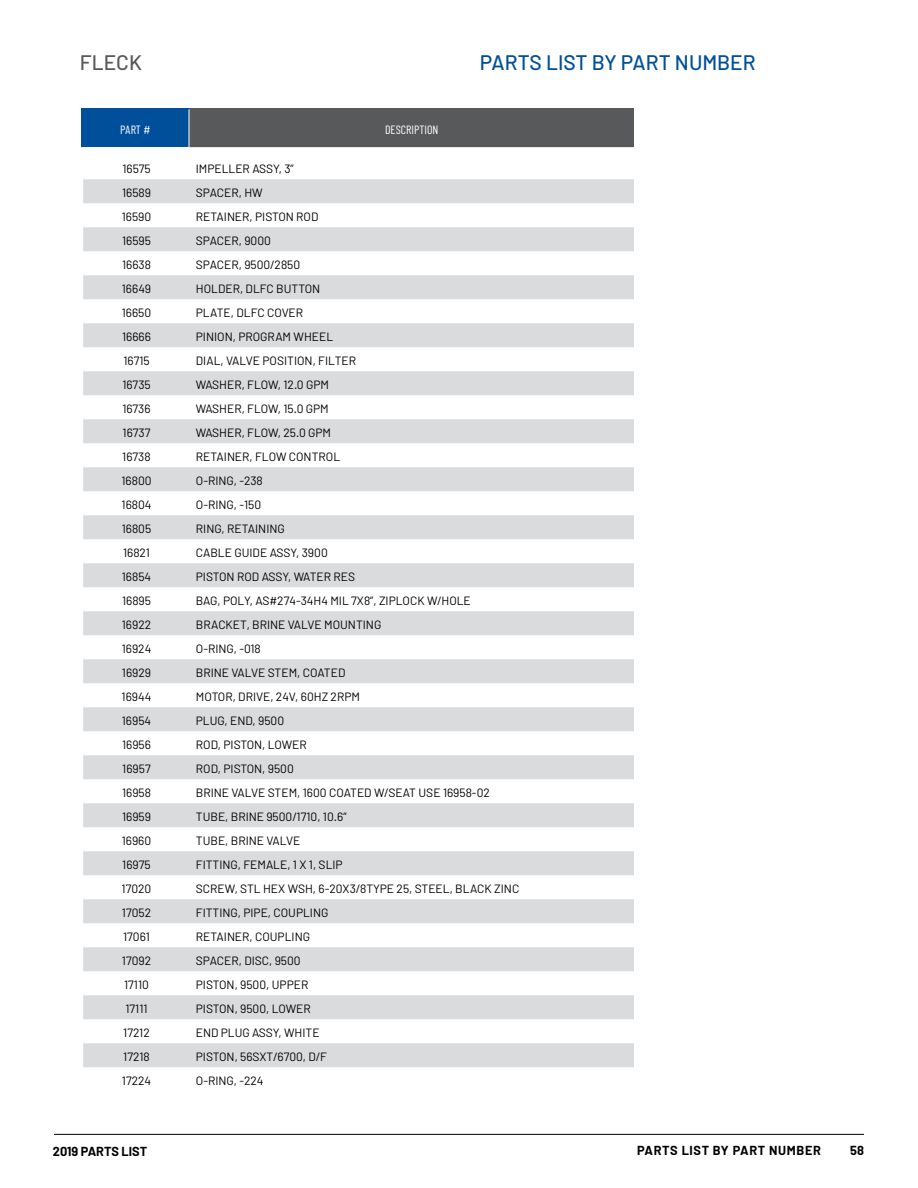
<style>
.page{position:relative;width:918px;height:1188px;background:#fff}
.page>*{position:absolute;margin:0;border:0;box-sizing:border-box;transform-origin:0 0}
.t1{font:500 21px "Barlow";color:#004f9a}
.t2{font:500 21px "Barlow";color:#58595b}
.t3{font:700 12.75px "Barlow";letter-spacing:.05em;color:#000}
.t4{font:700 12.75px "Barlow";color:#000}
.t5{font:12px "Barlow";color:#000}
.t6{font:12px "Barlow Condensed";color:#fff}
</style>
<div class="page">
<hr style="left:54px;top:1134px;width:810px;height:1px;background:#000">
<div style="left:82px;top:109px;width:107px;height:38px;background:#004f9a"></div>
<div style="left:190px;top:110px;width:444px;height:37px;background:#58595b"></div>
<hr style="left:81px;top:109px;width:1px;height:38px;background:#004f9a">
<hr style="left:81px;top:108px;width:108px;height:2px;background:#004f9a">
<hr style="left:189px;top:108px;width:445px;height:2px;background:#58595b">
<hr style="left:189px;top:109px;width:1px;height:38px;background:#fff">
<svg style="left:83px;top:179px;width:551px;height:888px"></svg>
<h1 class="t2" style="left:80px;top:49px;width:64px">FLECK</h1>
<h1 class="t1" style="left:480px;top:49px;width:277px">PARTS LIST BY PART NUMBER</h1>
<p class="t6" style="left:120px;top:122px;width:32px">PART #</p>
<p class="t6" style="left:385px;top:122px;width:55px">DESCRIPTION</p>
<p class="t5" style="left:122px;top:161px;width:30px">16575</p>
<p class="t5" style="left:196px;top:161px;width:99px">IMPELLER ASSY, 3”</p>
<p class="t5" style="left:122px;top:185px;width:30px">16589</p>
<p class="t5" style="left:196px;top:185px;width:68px">SPACER, HW</p>
<p class="t5" style="left:122px;top:209px;width:31px">16590</p>
<p class="t5" style="left:196px;top:209px;width:124px">RETAINER, PISTON ROD</p>
<p class="t5" style="left:122px;top:233px;width:30px">16595</p>
<p class="t5" style="left:196px;top:233px;width:77px">SPACER, 9000</p>
<p class="t5" style="left:122px;top:257px;width:30px">16638</p>
<p class="t5" style="left:196px;top:257px;width:106px">SPACER, 9500/2850</p>
<p class="t5" style="left:122px;top:281px;width:31px">16649</p>
<p class="t5" style="left:196px;top:281px;width:126px">HOLDER, DLFC BUTTON</p>
<p class="t5" style="left:122px;top:305px;width:31px">16650</p>
<p class="t5" style="left:196px;top:305px;width:109px">PLATE, DLFC COVER</p>
<p class="t5" style="left:122px;top:329px;width:30px">16666</p>
<p class="t5" style="left:196px;top:329px;width:139px">PINION, PROGRAM WHEEL</p>
<p class="t5" style="left:123px;top:353px;width:28px">16715</p>
<p class="t5" style="left:196px;top:353px;width:162px">DIAL, VALVE POSITION, FILTER</p>
<p class="t5" style="left:122px;top:377px;width:30px">16735</p>
<p class="t5" style="left:196px;top:377px;width:135px">WASHER, FLOW, 12.0 GPM</p>
<p class="t5" style="left:122px;top:401px;width:30px">16736</p>
<p class="t5" style="left:196px;top:401px;width:134px">WASHER, FLOW, 15.0 GPM</p>
<p class="t5" style="left:123px;top:425px;width:29px">16737</p>
<p class="t5" style="left:196px;top:425px;width:137px">WASHER, FLOW, 25.0 GPM</p>
<p class="t5" style="left:122px;top:449px;width:30px">16738</p>
<p class="t5" style="left:196px;top:449px;width:146px">RETAINER, FLOW CONTROL</p>
<p class="t5" style="left:121px;top:473px;width:32px">16800</p>
<p class="t5" style="left:196px;top:473px;width:68px">O-RING, -238</p>
<p class="t5" style="left:122px;top:497px;width:31px">16804</p>
<p class="t5" style="left:196px;top:497px;width:67px">O-RING, -150</p>
<p class="t5" style="left:122px;top:521px;width:31px">16805</p>
<p class="t5" style="left:196px;top:521px;width:90px">RING, RETAINING</p>
<p class="t5" style="left:123px;top:545px;width:28px">16821</p>
<p class="t5" style="left:196px;top:545px;width:133px">CABLE GUIDE ASSY, 3900</p>
<p class="t5" style="left:122px;top:569px;width:31px">16854</p>
<p class="t5" style="left:196px;top:569px;width:161px">PISTON ROD ASSY, WATER RES</p>
<p class="t5" style="left:122px;top:593px;width:30px">16895</p>
<p class="t5" style="left:196px;top:593px;width:276px">BAG, POLY, AS#274-34H4 MIL 7X8”, ZIPLOCK W/HOLE</p>
<p class="t5" style="left:122px;top:617px;width:31px">16922</p>
<p class="t5" style="left:196px;top:617px;width:187px">BRACKET, BRINE VALVE MOUNTING</p>
<p class="t5" style="left:122px;top:641px;width:31px">16924</p>
<p class="t5" style="left:196px;top:641px;width:67px">O-RING, -018</p>
<p class="t5" style="left:122px;top:665px;width:31px">16929</p>
<p class="t5" style="left:196px;top:665px;width:151px">BRINE VALVE STEM, COATED</p>
<p class="t5" style="left:122px;top:689px;width:31px">16944</p>
<p class="t5" style="left:196px;top:689px;width:166px">MOTOR, DRIVE, 24V, 60HZ 2RPM</p>
<p class="t5" style="left:122px;top:713px;width:31px">16954</p>
<p class="t5" style="left:196px;top:713px;width:90px">PLUG, END, 9500</p>
<p class="t5" style="left:122px;top:737px;width:30px">16956</p>
<p class="t5" style="left:196px;top:737px;width:112px">ROD, PISTON, LOWER</p>
<p class="t5" style="left:122px;top:761px;width:30px">16957</p>
<p class="t5" style="left:196px;top:761px;width:99px">ROD, PISTON, 9500</p>
<p class="t5" style="left:122px;top:785px;width:30px">16958</p>
<p class="t5" style="left:196px;top:785px;width:296px">BRINE VALVE STEM, 1600 COATED W/SEAT USE 16958-02</p>
<p class="t5" style="left:122px;top:809px;width:30px">16959</p>
<p class="t5" style="left:196px;top:809px;width:152px">TUBE, BRINE 9500/1710, 10.6”</p>
<p class="t5" style="left:122px;top:833px;width:31px">16960</p>
<p class="t5" style="left:196px;top:833px;width:106px">TUBE, BRINE VALVE</p>
<p class="t5" style="left:122px;top:857px;width:30px">16975</p>
<p class="t5" style="left:196px;top:857px;width:148px">FITTING, FEMALE, 1 X 1, SLIP</p>
<p class="t5" style="left:122px;top:881px;width:31px">17020</p>
<p class="t5" style="left:196px;top:881px;width:325px">SCREW, STL HEX WSH, 6-20X3/8TYPE 25, STEEL, BLACK ZINC</p>
<p class="t5" style="left:122px;top:905px;width:31px">17052</p>
<p class="t5" style="left:196px;top:905px;width:134px">FITTING, PIPE, COUPLING</p>
<p class="t5" style="left:123px;top:929px;width:28px">17061</p>
<p class="t5" style="left:196px;top:929px;width:116px">RETAINER, COUPLING</p>
<p class="t5" style="left:122px;top:953px;width:31px">17092</p>
<p class="t5" style="left:196px;top:953px;width:106px">SPACER, DISC, 9500</p>
<p class="t5" style="left:124px;top:977px;width:26px">17110</p>
<p class="t5" style="left:196px;top:977px;width:114px">PISTON, 9500, UPPER</p>
<p class="t5" style="left:125px;top:1001px;width:24px">17111</p>
<p class="t5" style="left:196px;top:1001px;width:116px">PISTON, 9500, LOWER</p>
<p class="t5" style="left:123px;top:1025px;width:28px">17212</p>
<p class="t5" style="left:196px;top:1025px;width:125px">END PLUG ASSY, WHITE</p>
<p class="t5" style="left:123px;top:1049px;width:28px">17218</p>
<p class="t5" style="left:196px;top:1049px;width:133px">PISTON, 56SXT/6700, D/F</p>
<p class="t5" style="left:122px;top:1073px;width:31px">17224</p>
<p class="t5" style="left:196px;top:1073px;width:69px">O-RING, -224</p>
<p class="t3" style="left:54px;top:1143px;width:144px">FLECK 2019 PRICE LIST</p>
<p class="t3" style="left:637px;top:1143px;width:185px">PARTS LIST BY PART NUMBER</p>
<p class="t3" style="left:850px;top:1142px;width:15px">58</p>
<p class="t4" style="left:53px;top:1143px;width:96px">2019 PARTS LIST</p>
</div>
